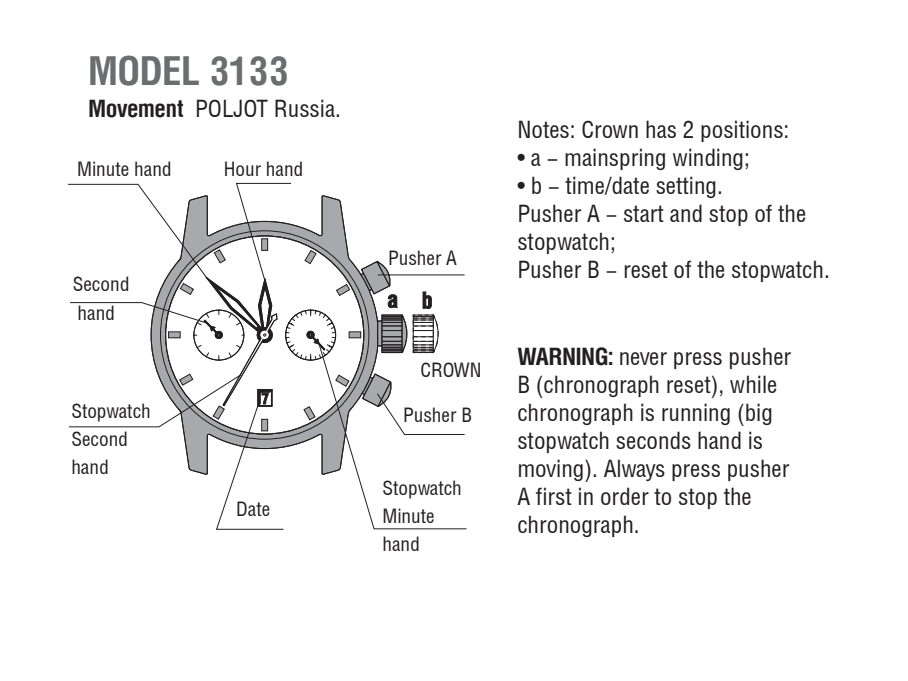
<style>
.page{position:relative;width:908px;height:681px;background:#fff}
.page>*{position:absolute;margin:0;border:0;box-sizing:border-box;transform-origin:0 0}
.t1{font:700 40px "Helios Cond";color:#6c6d70}
.t2{font:24px/28px "Helios Cond";color:#231f20}
.t3{font:20px/28px "Helios Cond";color:#231f20}
.s1{font-weight:700}
</style>
<div class="page">
<svg style="left:68px;top:182px;width:399px;height:348px"></svg>
<h1 class="t1" style="left:88px;top:48px;width:201px">MODEL 3133</h1>
<p class="t2" style="left:88px;top:94px;width:254px"><span class="s1">Movement</span> POLJOT Russia.</p>
<p class="t3" style="left:77px;top:154px;width:96px">Minute hand</p>
<p class="t3" style="left:223px;top:154px;width:81px">Hour hand</p>
<p class="t3" style="left:73px;top:270px;width:58px">Second hand</p>
<p class="t3" style="left:71px;top:396px;width:81px">Stopwatch<br>Second hand</p>
<p class="t3" style="left:236px;top:494px;width:36px">Date</p>
<p class="t3" style="left:388px;top:244px;width:70px">Pusher A</p>
<p class="t3" style="left:420px;top:355px;width:63px">CROWN</p>
<p class="t3" style="left:403px;top:401px;width:70px">Pusher B</p>
<p class="t3" style="left:382px;top:473px;width:81px">Stopwatch<br>Minute hand</p>
<p class="t2" style="left:517px;top:115px;width:273px">Notes: Crown has 2 positions:</p>
<p class="t2" style="left:517px;top:143px;width:234px">• a - mainspring winding;</p>
<p class="t2" style="left:517px;top:171px;width:314px">• b - time/date setting.<br>Pusher A - start and stop of the stopwatch;<br>Pusher B - reset of the stopwatch.</p>
<p class="t2" style="left:517px;top:342px;width:275px"><span class="s1">WARNING:</span> never press pusher<br>B (chronograph reset), while chronograph is running (big stopwatch seconds hand is moving). Always press pusher<br>A first in order to stop the chronograph.</p>
</div>
